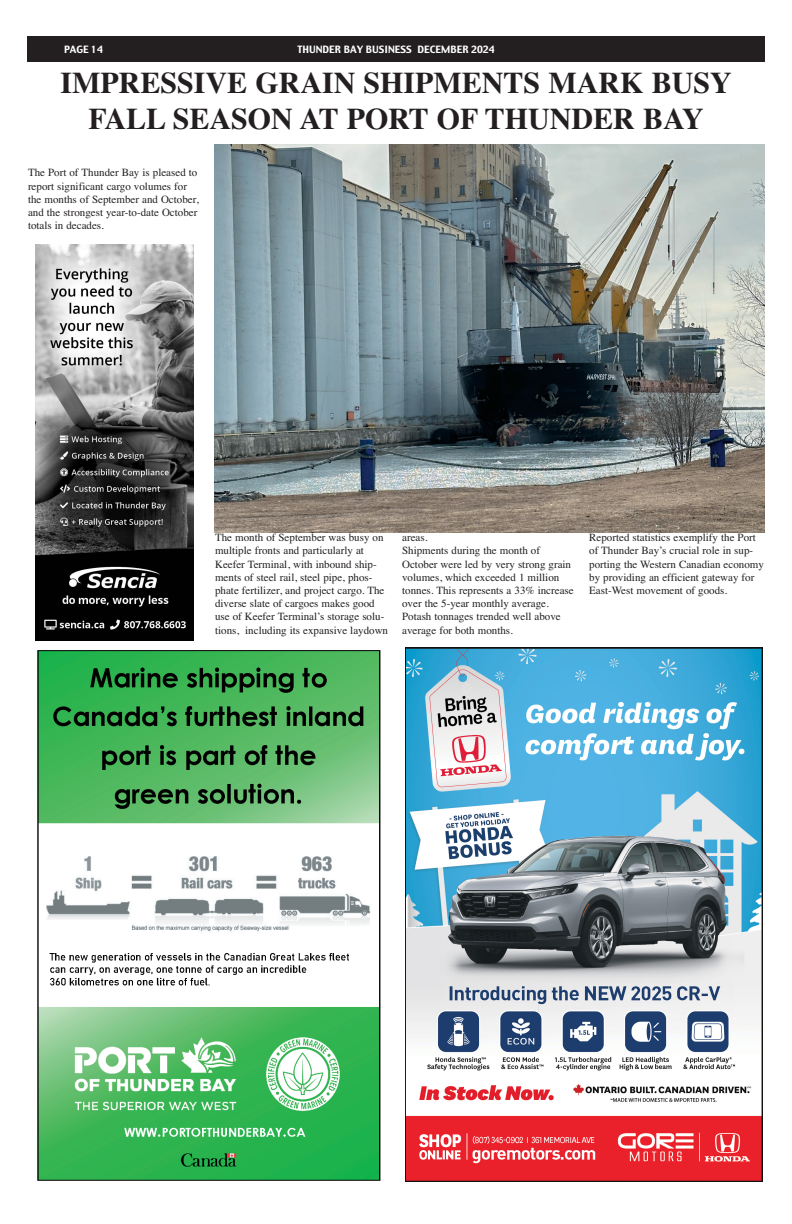
<style>
.page{position:relative;width:792px;height:1224px;background:#fff}
.page>*{position:absolute;margin:0;border:0;box-sizing:border-box;transform-origin:0 0}
.t1{font:700 30px/36px "Times";color:#231f20;text-align:center}
.t2{font:11px/13.2px "Times";color:#231f20}
.t3{font:10px "Charcoal";color:#fff}
</style>
<div class="page">
<div style="left:27px;top:36px;width:738px;height:25px;background:#231f20"></div>
<img style="left:406px;top:647px;width:356px;height:535px">
<img style="left:37px;top:650px;width:344px;height:531px">
<img style="left:35px;top:244px;width:158px;height:396px">
<img style="left:214px;top:144px;width:551px;height:389px">
<p class="t3" style="left:64px;top:45px;width:41px">PAGE 14</p>
<p class="t3" style="left:298px;top:45px;width:198px">THUNDER BAY BUSINESS DECEMBER 2024</p>
<h1 class="t1" style="left:60px;top:67px;width:673px">IMPRESSIVE GRAIN SHIPMENTS MARK BUSY<br>FALL SEASON AT PORT OF THUNDER BAY</h1>
<p class="t2" style="left:28px;top:167px;width:172px">The Port of Thunder Bay is pleased to report significant cargo volumes for the months of September and October, and the strongest year-to-date October totals in decades.</p>
<p class="t2" style="left:215px;top:532px;width:175px">The month of September was busy on multiple fronts and particularly at Keefer Terminal, with inbound ship&shy;ments of steel rail, steel pipe, phos&shy;phate fertilizer, and project cargo. The diverse slate of cargoes makes good use of Keefer Terminal’s storage solu&shy;tions, including its expansive laydown</p>
<p class="t2" style="left:402px;top:532px;width:173px">areas.<br>Shipments during the month of<br>October were led by very strong grain volumes, which exceeded 1 million tonnes. This represents a 33% increase over the 5-year monthly average.<br>Potash tonnages trended well above average for both months.</p>
<p class="t2" style="left:589px;top:532px;width:176px">Reported statistics exemplify the Port of Thunder Bay’s crucial role in sup&shy;porting the Western Canadian economy by providing an efficient gateway for East-West movement of goods.</p>
</div>
